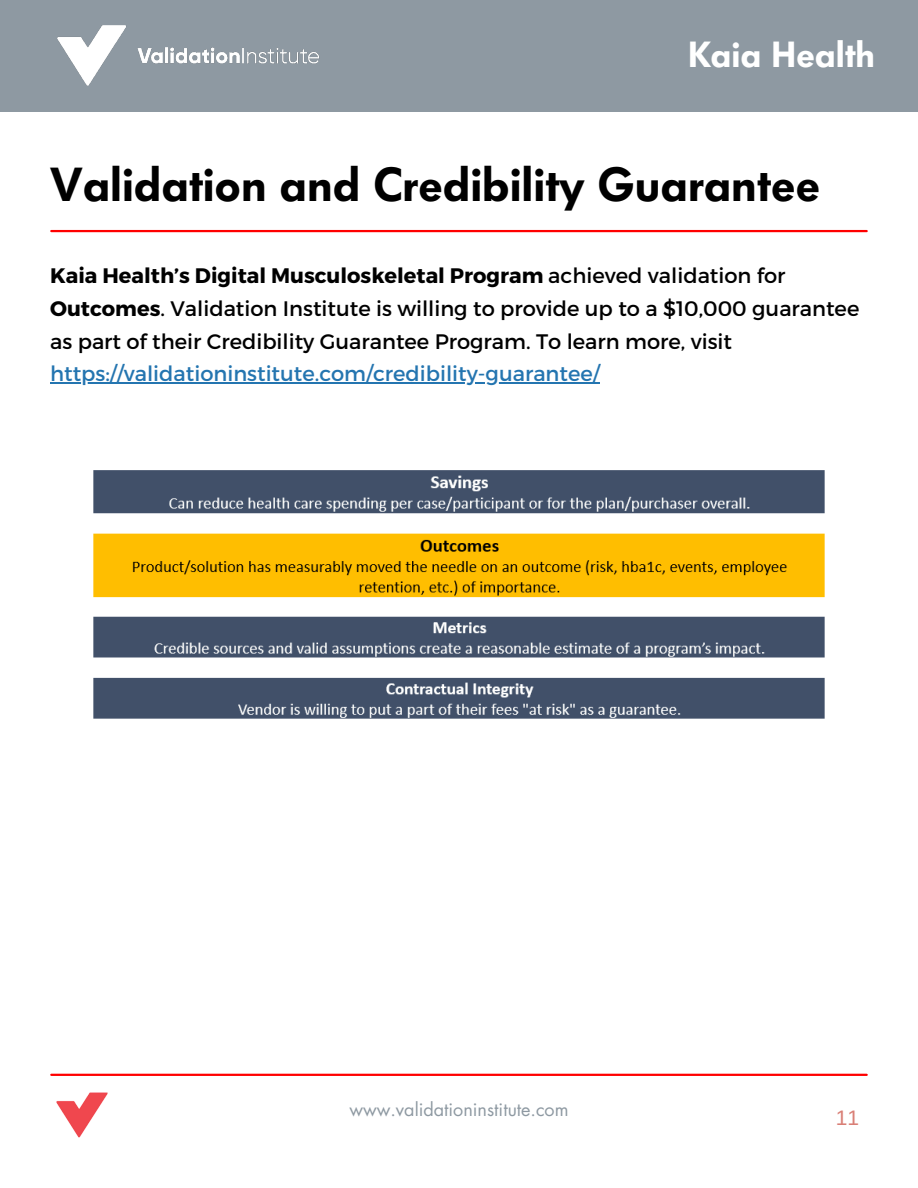
<style>
.page{position:relative;width:918px;height:1188px;background:#fff}
.page>*{position:absolute;margin:0;border:0;box-sizing:border-box;transform-origin:0 0}
.t1{font:600 47.25px "Futura BQ";color:#000}
.t2{font:600 36px "Futura BQ";color:#fff}
.t3{font:21px/32.7px "Montserrat";color:#000}
.t4{font:21px "Montserrat";color:#2475b0}
.t5{font:21px "Arimo";color:#d97f76}
.t6{font:18px "Futura LT";color:#8e99a2}
.s1{font-weight:700}
</style>
<div class="page">
<div style="left:0;top:0;width:918px;height:112px;background:#8e99a2"></div>
<img style="left:57px;top:25px;width:262px;height:61px">
<hr style="left:51px;top:1074px;width:816px;height:2px;background:#f00">
<img style="left:56px;top:1092px;width:52px;height:46px">
<hr style="left:51px;top:230px;width:816px;height:2px;background:#f00">
<img style="left:93px;top:470px;width:732px;height:249px">
<hr style="left:50px;top:382px;width:550px;height:1px;background:#2475b0">
<h2 class="t2" style="left:688px;top:33px;width:188px">Kaia Health</h2>
<p class="t1" style="left:50px;top:157px;width:771px">Validation and Credibility Guarantee</p>
<p class="t3" style="left:50px;top:258px;width:811px"><span class="s1">Kaia Health’s Digital Musculoskeletal Program</span> achieved validation for<br><span class="s1">Outcomes</span>. Validation Institute is willing to provide up to a $10,000 guarantee as part of their Credibility Guarantee Program. To learn more, visit</p>
<p class="t4" style="left:50px;top:360px;width:551px">https://validationinstitute.com/credibility-guarantee/</p>
<h3 class="t6" style="left:349px;top:1098px;width:221px">www.validationinstitute.com</h3>
<p class="t5" style="left:836px;top:1106px;width:25px">11</p>
</div>
